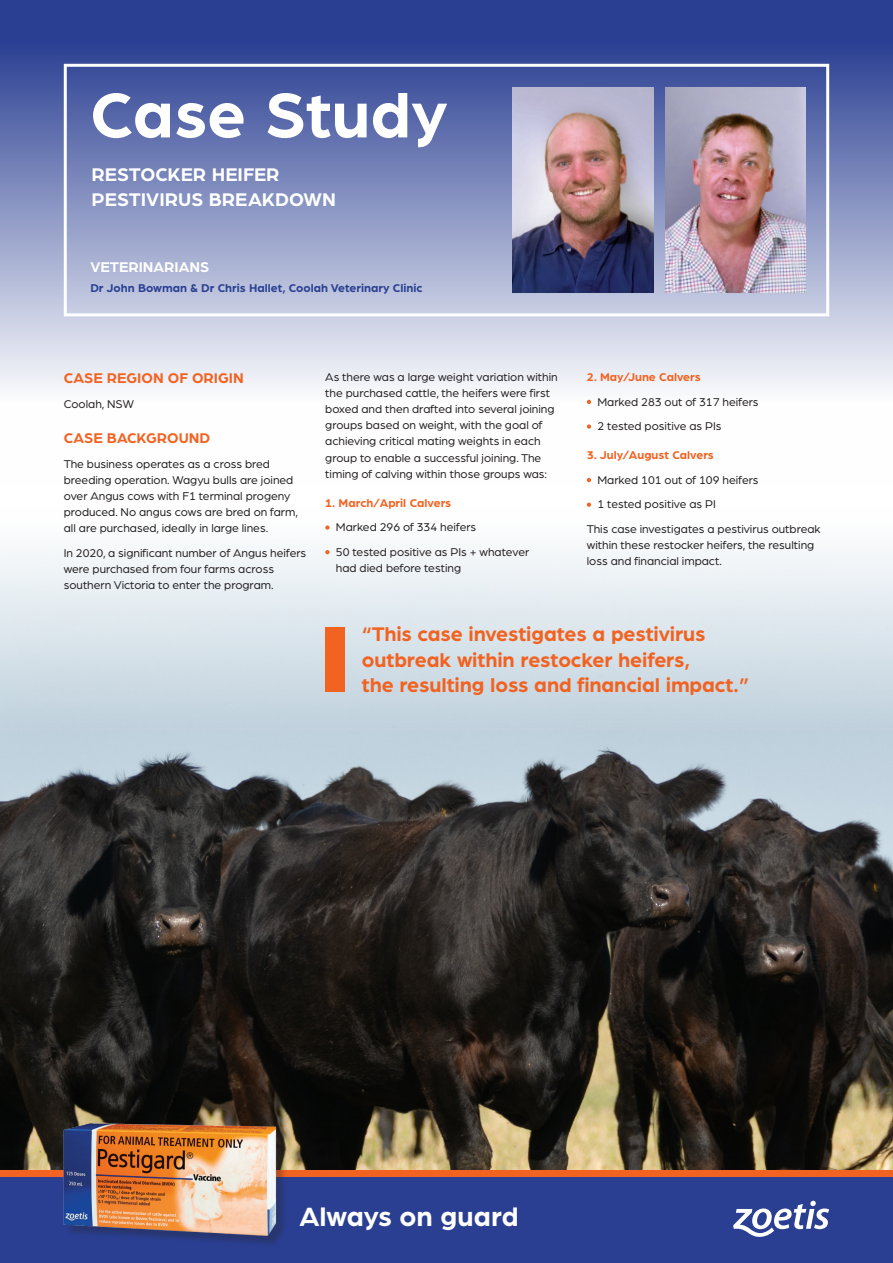
<style>
.page{position:relative;width:893px;height:1263px;background:#fff}
.page>*{position:absolute;margin:0;border:0;box-sizing:border-box;transform-origin:0 0}
.Cast_Study_name{font:700 67.5px "Arboria";color:#fff}
.t1{font:700 28.2px "Arboria";letter-spacing:-.005em;color:#fff}
.Pull_Quote{font:700 21px/25.5px "Arboria";letter-spacing:-.005em;color:#f26221}
.Case_Study_location{font:700 19.5px/24.8px "Arboria";color:#fff}
.subhead_01{font:700 15px "Arboria";color:#f26221}
.body{font:700 15px "Arboria";color:#fff}
.body-2{font:12px/16.2px "Arboria";color:#231f20}
.body_bullets{font:12px/16.2px "Arboria";color:#231f20}
.Subhead_02{font:700 12px "Arboria";color:#f26221}
.body-3{font:700 12px "Arboria";color:#2a3f92}
</style>
<div class="page">
<img style="left:0;top:549px;width:893px;height:621px">
<div style="left:0;top:0;width:893px;height:484px;background:linear-gradient(to bottom,#1c338b,#fff)"></div>
<div style="left:0;top:1177px;width:893px;height:86px;background:#2a3f92"></div>
<div style="left:0;top:1170px;width:893px;height:7px;background:#f26221"></div>
<svg style="left:733px;top:1201px;width:96px;height:36px"></svg>
<img style="left:56px;top:1106px;width:233px;height:138px">
<svg style="left:325px;top:525px;width:5px;height:5px"></svg>
<svg style="left:325px;top:550px;width:5px;height:4px"></svg>
<div style="left:64px;top:64px;width:765px;height:252px;border:3px solid #fff"></div>
<img style="left:665px;top:87px;width:140px;height:205px">
<img style="left:513px;top:87px;width:140px;height:205px">
<div style="left:325px;top:628px;width:19px;height:64px;background:#f26221"></div>
<svg style="left:587px;top:400px;width:4px;height:4px"></svg>
<svg style="left:587px;top:424px;width:4px;height:5px"></svg>
<svg style="left:587px;top:478px;width:4px;height:4px"></svg>
<svg style="left:587px;top:503px;width:4px;height:4px"></svg>
<p class="Cast_Study_name" style="left:90px;top:68px;width:359px">Case Study</p>
<p class="Case_Study_location" style="left:92px;top:161px;width:246px">RESTOCKER HEIFER<br>PESTIVIRUS BREAKDOWN</p>
<p class="body" style="left:90px;top:257px;width:120px">VETERINARIANS</p>
<p class="body-3" style="left:90px;top:280px;width:334px">Dr John Bowman &amp; Dr Chris Hallet, Coolah Veterinary Clinic</p>
<p class="subhead_01" style="left:64px;top:368px;width:181px">CASE REGION OF ORIGIN</p>
<p class="body-2" style="left:64px;top:395px;width:72px">Coolah, NSW</p>
<p class="subhead_01" style="left:64px;top:428px;width:148px">CASE BACKGROUND</p>
<p class="body-2" style="left:64px;top:455px;width:236px">The business operates as a cross bred breeding operation. Wagyu bulls are joined over Angus cows with F1 terminal progeny produced. No angus cows are bred on farm, all are purchased, ideally in large lines.</p>
<p class="body-2" style="left:64px;top:544px;width:244px">In 2020, a significant number of Angus heifers were purchased from four farms across southern Victoria to enter the program.</p>
<p class="body-2" style="left:325px;top:368px;width:234px">As there was a large weight variation within the purchased cattle, the heifers were first boxed and then drafted into several joining groups based on weight, with the goal of achieving critical mating weights in each group to enable a successful joining. The timing of calving within those groups was:</p>
<p class="Subhead_02" style="left:325px;top:494px;width:127px">1. March/April Calvers</p>
<p class="body_bullets" style="left:336px;top:519px;width:142px">Marked 296 of 334 heifers</p>
<p class="body_bullets" style="left:336px;top:543px;width:195px">50 tested positive as PIs + whatever had died before testing</p>
<p class="Subhead_02" style="left:587px;top:369px;width:115px">2. May/June Calvers</p>
<p class="body_bullets" style="left:597px;top:393px;width:163px">Marked 283 out of 317 heifers</p>
<p class="body_bullets" style="left:597px;top:418px;width:126px">2 tested positive as PIs</p>
<p class="Subhead_02" style="left:587px;top:447px;width:128px">3. July/August Calvers</p>
<p class="body_bullets" style="left:597px;top:471px;width:163px">Marked 101 out of 109 heifers</p>
<p class="body_bullets" style="left:597px;top:496px;width:120px">1 tested positive as PI</p>
<p class="body-2" style="left:587px;top:520px;width:235px">This case investigates a pestivirus outbreak within these restocker heifers, the resulting loss and financial impact.</p>
<p class="Pull_Quote" style="left:362px;top:620px;width:389px">“This case investigates a pestivirus outbreak within restocker heifers,<br>the resulting loss and financial impact.”</p>
<p class="t1" style="left:299px;top:1197px;width:221px">Always on guard</p>
</div>
